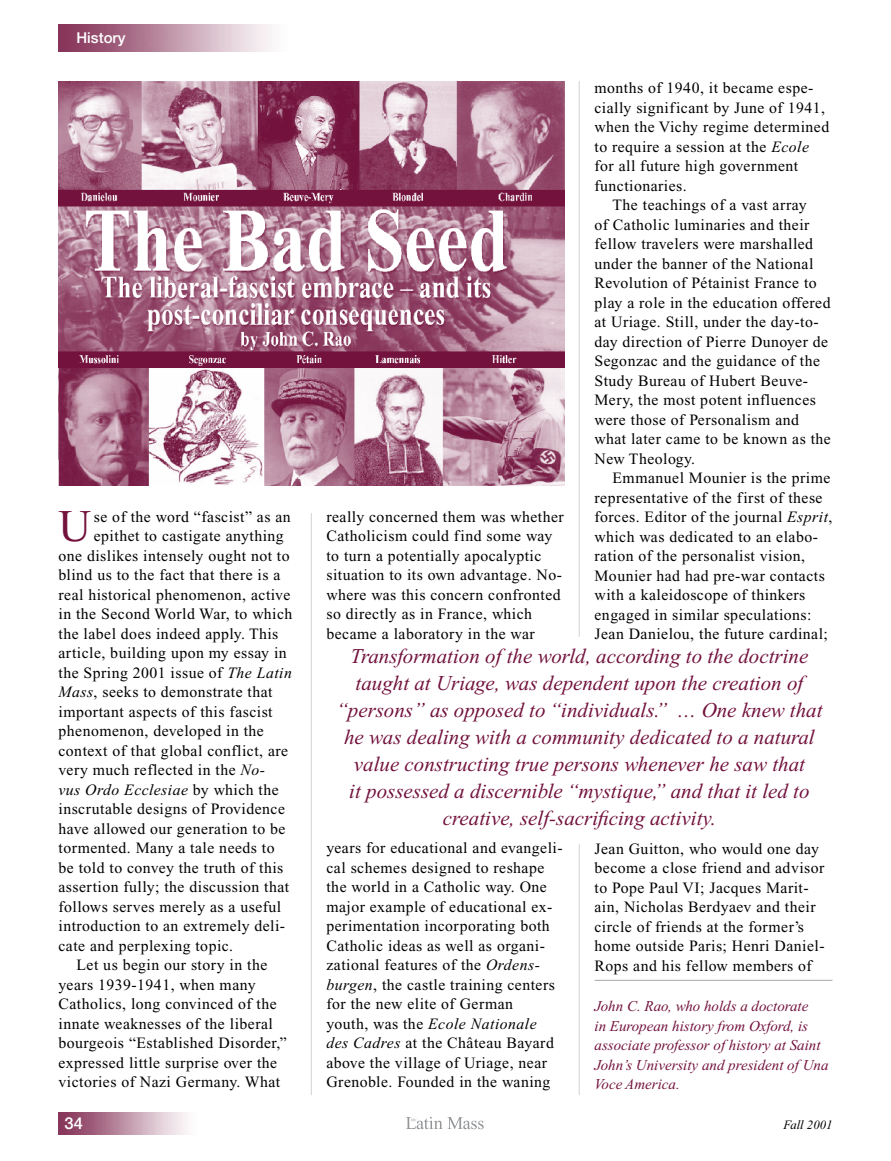
<style>
.page{position:relative;width:891px;height:1161px;background:#fff}
.page>*{position:absolute;margin:0;border:0;box-sizing:border-box;transform-origin:0 0}
.t1{font:45.15px "Times New Roman";color:#72123d}
.t2{font:italic 21px/27px "Times New Roman";color:#72123d;text-align:center}
.t3{font:500 16.5px "Helvetica Neue";color:#fff}
.t4{font:15.75px/19.5px "Times New Roman";letter-spacing:.03em;color:#000}
.t5{font:italic 15.75px "Times New Roman";letter-spacing:.03em;color:#000}
.t6{font:italic 15px/19.5px "Times New Roman";color:#72123d}
.t7{font:500 15px "Helvetica Neue";color:#fff}
.t8{font:italic 12.75px "Times New Roman";color:#000}
.s1{font-style:italic}
.s2{font-style:normal}
</style>
<div class="page">
<img style="left:59px;top:1112px;width:128px;height:22px">
<img style="left:59px;top:24px;width:212px;height:28px">
<svg style="left:406px;top:1117px;width:78px;height:12px"></svg>
<hr style="left:595px;top:980px;width:237px;height:1px;background:#a7a9ac">
<img style="left:59px;top:81px;width:505px;height:405px">
<hr style="left:311px;top:513px;width:1px;height:582px;background:#d1d3d4">
<hr style="left:579px;top:81px;width:1px;height:556px;background:#d1d3d4">
<hr style="left:579px;top:844px;width:1px;height:251px;background:#d1d3d4">
<p class="t7" style="left:76px;top:28px;width:51px">History</p>
<h1 class="t1" style="left:58px;top:502px;width:34px">U</h1>
<p class="t4" style="left:94px;top:507px;width:198px">se of the word “fascist” as an</p>
<p class="t4" style="left:94px;top:527px;width:191px">epithet to castigate anything</p>
<p class="t4" style="left:59px;top:546px;width:233px">one dislikes intensely ought not to</p>
<p class="t4" style="left:59px;top:566px;width:223px">blind us to the fact that there is a</p>
<p class="t4" style="left:59px;top:585px;width:233px">real historical phenomenon, active</p>
<p class="t4" style="left:59px;top:605px;width:235px">in the Second World War, to which</p>
<p class="t4" style="left:59px;top:624px;width:221px">the label does indeed apply. This</p>
<p class="t4" style="left:59px;top:643px;width:230px">article, building upon my essay in</p>
<p class="t4" style="left:59px;top:663px;width:235px">the Spring 2001 issue of <span class="s1">The Latin</span></p>
<p class="t4" style="left:59px;top:682px;width:216px"><span class="s1">Mass</span>, seeks to demonstrate that</p>
<p class="t4" style="left:59px;top:702px;width:216px">important aspects of this fascist</p>
<p class="t4" style="left:59px;top:721px;width:207px">phenomenon, developed in the</p>
<p class="t4" style="left:59px;top:741px;width:231px">context of that global conflict, are</p>
<p class="t4" style="left:59px;top:760px;width:208px">very much reflected in the <span class="s1">No-</span></p>
<p class="t5" style="left:59px;top:781px;width:222px">vus Ordo Ecclesiae <span class="s2">by which the</span></p>
<p class="t4" style="left:59px;top:799px;width:228px">inscrutable designs of Providence</p>
<p class="t4" style="left:59px;top:819px;width:229px">have allowed our generation to be</p>
<p class="t4" style="left:59px;top:838px;width:218px">tormented. Many a tale needs to</p>
<p class="t4" style="left:59px;top:858px;width:226px">be told to convey the truth of this</p>
<p class="t4" style="left:59px;top:877px;width:232px">assertion fully; the discussion that</p>
<p class="t4" style="left:59px;top:897px;width:224px">follows serves merely as a useful</p>
<p class="t4" style="left:59px;top:916px;width:228px">introduction to an extremely deli-</p>
<p class="t4" style="left:59px;top:936px;width:176px">cate and perplexing topic.</p>
<p class="t4" style="left:77px;top:955px;width:192px">Let us begin our story in the</p>
<p class="t4" style="left:59px;top:975px;width:199px">years 1939-1941, when many</p>
<p class="t4" style="left:59px;top:994px;width:220px">Catholics, long convinced of the</p>
<p class="t4" style="left:59px;top:1014px;width:216px">innate weaknesses of the liberal</p>
<p class="t4" style="left:59px;top:1033px;width:230px">bourgeois “Established Disorder,”</p>
<p class="t4" style="left:59px;top:1053px;width:220px">expressed little surprise over the</p>
<p class="t4" style="left:59px;top:1072px;width:223px">victories of Nazi Germany. What</p>
<p class="t4" style="left:326px;top:507px;width:239px">really concerned them was whether<br>Catholicism could find some way to turn a potentially apocalyptic situation to its own advantage. No&shy;where was this concern confronted so directly as in France, which became a laboratory in the war</p>
<p class="t4" style="left:595px;top:78px;width:236px">months of 1940, it became espe&shy;cially significant by June of 1941, when the Vichy regime determined to require a session at the <span class="s1">Ecole </span>for all future high government functionaries.</p>
<p class="t4" style="left:595px;top:195px;width:238px;text-indent:18px">The teachings of a vast array<br>of Catholic luminaries and their fellow travelers were marshalled under the banner of the National<br>Revolution of Pétainist France to play a role in the education offered at Uriage. Still, under the day-to&shy;day direction of Pierre Dunoyer de<br>Segonzac and the guidance of the<br>Study Bureau of Hubert Beuve-<br>Mery, the most potent influences were those of Personalism and what later came to be known as the<br>New Theology.</p>
<p class="t4" style="left:595px;top:468px;width:239px;text-indent:18px">Emmanuel Mounier is the prime representative of the first of these forces. Editor of the journal <span class="s1">Esprit</span>, which was dedicated to an elabo&shy;ration of the personalist vision, Mounier had had pre-war contacts with a kaleidoscope of thinkers engaged in similar speculations:<br>Jean Danielou, the future cardinal;</p>
<p class="t2" style="left:336px;top:643px;width:488px">Transformation of the world, according to the doctrine taught at Uriage, was dependent upon the creation of “persons” as opposed to “individuals.” … One knew that he was dealing with a community dedicated to a natural value constructing true persons whenever he saw that<br>it possessed a discernible “mystique,” and that it led to creative, self-sacrificing activity.</p>
<p class="t4" style="left:326px;top:839px;width:238px">years for educational and evangeli&shy;cal schemes designed to reshape the world in a Catholic way. One major example of educational ex&shy;perimentation incorporating both<br>Catholic ideas as well as organi&shy;zational features of the <span class="s1">Ordens&shy;burgen</span>, the castle training centers for the new elite of German<br>youth, was the <span class="s1">Ecole Nationale<br>des Cadres</span> at the Château Bayard above the village of Uriage, near<br>Grenoble. Founded in the waning</p>
<p class="t4" style="left:595px;top:839px;width:232px">Jean Guitton, who would one day become a close friend and advisor to Pope Paul VI; Jacques Marit&shy;ain, Nicholas Berdyaev and their circle of friends at the former’s home outside Paris; Henri Daniel-<br>Rops and his fellow members of</p>
<p class="t6" style="left:595px;top:997px;width:236px">John C. Rao, who holds a doctorate<br>in European history from Oxford, is associate professor of history at Saint<br>John’s University and president of Una<br>Voce America.</p>
<p class="t3" style="left:64px;top:1113px;width:20px">34</p>
<p class="t8" style="left:784px;top:1118px;width:50px">Fall 2001</p>
</div>
